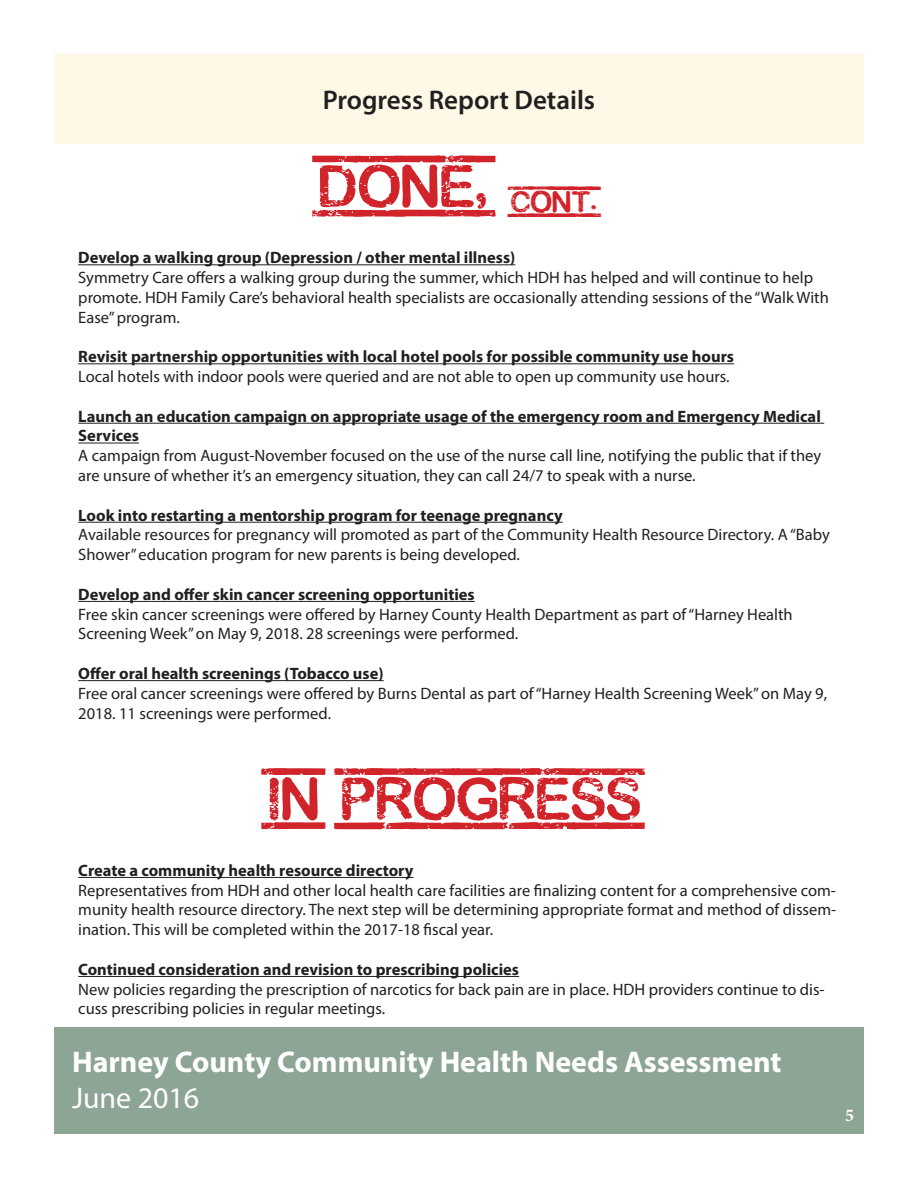
<style>
.page{position:relative;width:918px;height:1188px;background:#fff}
.page>*{position:absolute;margin:0;border:0;box-sizing:border-box;transform-origin:0 0}
.t1{font:75px "TOPSECRET";color:#d1232a}
.t2{font:700 30px "Myriad Pro";color:#fff}
.t3{font:30px "Myriad Pro";color:#fff}
.t4{font:600 27px "Myriad Pro";color:#231f20}
.t5{font:700 18px "Minion Pro";color:#fff}
.t6{font:16.5px/19.8px "Myriad Pro";color:#231f20}
.t7{font:700 16.5px/19.8px "Myriad Pro";color:#231f20}
.s1{font-size:37.5px}
</style>
<div class="page">
<div style="left:54px;top:1028px;width:810px;height:106px;background:#8da595"></div>
<div style="left:54px;top:54px;width:810px;height:90px;background:#fef8e6"></div>
<hr style="left:78px;top:877px;width:335px;height:1px;background:#231f20">
<hr style="left:78px;top:976px;width:441px;height:1px;background:#231f20">
<hr style="left:78px;top:264px;width:437px;height:1px;background:#231f20">
<hr style="left:78px;top:363px;width:656px;height:1px;background:#231f20">
<hr style="left:78px;top:423px;width:746px;height:1px;background:#231f20">
<hr style="left:78px;top:443px;width:61px;height:1px;background:#231f20">
<hr style="left:78px;top:522px;width:485px;height:1px;background:#231f20">
<hr style="left:78px;top:601px;width:397px;height:1px;background:#231f20">
<hr style="left:78px;top:680px;width:306px;height:1px;background:#231f20">
<p class="t4" style="left:323px;top:83px;width:274px">Progress Report Details</p>
<p class="t1" style="left:320px;top:149px;width:280px">DONE, <span class="s1">CONT.</span></p>
<p class="t7" style="left:78px;top:247px;width:439px">Develop a walking group (Depression / other mental illness)</p>
<p class="t6" style="left:78px;top:267px;width:752px">Symmetry Care offers a walking group during the summer, which HDH has helped and will continue to help promote. HDH Family Care’s behavioral health specialists are occasionally attending sessions of the “Walk With<br>Ease” program.</p>
<p class="t7" style="left:78px;top:346px;width:657px">Revisit partnership opportunities with local hotel pools for possible community use hours</p>
<p class="t6" style="left:78px;top:366px;width:653px">Local hotels with indoor pools were queried and are not able to open up community use hours.</p>
<p class="t7" style="left:78px;top:406px;width:744px">Launch an education campaign on appropriate usage of the emergency room and Emergency Medical<br>Services</p>
<p class="t6" style="left:78px;top:445px;width:745px">A campaign from August-November focused on the use of the nurse call line, notifying the public that if they are unsure of whether it’s an emergency situation, they can call 24/7 to speak with a nurse.</p>
<p class="t7" style="left:78px;top:505px;width:486px">Look into restarting a mentorship program for teenage pregnancy</p>
<p class="t6" style="left:78px;top:525px;width:753px">Available resources for pregnancy will promoted as part of the Community Health Resource Directory. A “Baby<br>Shower” education program for new parents is being developed.</p>
<p class="t7" style="left:78px;top:584px;width:398px">Develop and offer skin cancer screening opportunities</p>
<p class="t6" style="left:78px;top:604px;width:716px">Free skin cancer screenings were offered by Harney County Health Department as part of “Harney Health<br>Screening Week” on May 9, 2018. 28 screenings were performed.</p>
<p class="t7" style="left:78px;top:663px;width:307px">Offer oral health screenings (Tobacco use)</p>
<p class="t6" style="left:78px;top:683px;width:750px">Free oral cancer screenings were offered by Burns Dental as part of “Harney Health Screening Week” on May 9,<br>2018. 11 screenings were performed.</p>
<p class="t1" style="left:270px;top:761px;width:375px">IN PROGRESS</p>
<p class="t7" style="left:78px;top:860px;width:337px">Create a community health resource directory</p>
<p class="t6" style="left:78px;top:880px;width:759px;text-align:justify">Representatives from HDH and other local health care facilities are finalizing content for a comprehensive com&shy;munity health resource directory. The next step will be determining appropriate format and method of dissem&shy;ination. This will be completed within the 2017-18 fiscal year.</p>
<p class="t7" style="left:78px;top:959px;width:442px">Continued consideration and revision to prescribing policies</p>
<p class="t6" style="left:78px;top:979px;width:748px">New policies regarding the prescription of narcotics for back pain are in place. HDH providers continue to dis&shy;cuss prescribing policies in regular meetings.</p>
<h2 class="t2" style="left:72px;top:1042px;width:711px">Harney County Community Health Needs Assessment</h2>
<h2 class="t3" style="left:72px;top:1079px;width:129px">June 2016</h2>
<p class="t5" style="left:845px;top:1103px;width:10px">5</p>
</div>
